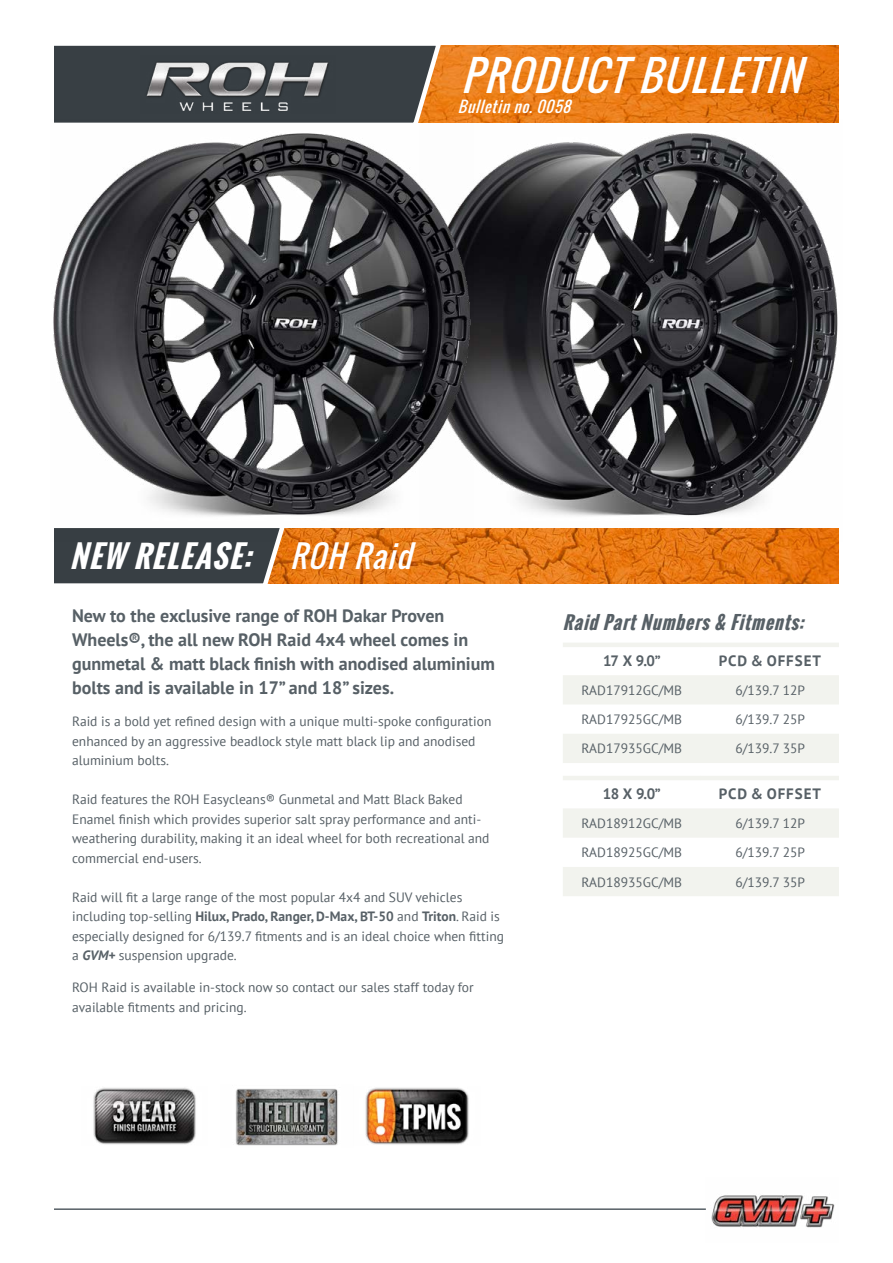
<style>
.page{position:relative;width:893px;height:1263px;background:#fff}
.page>*{position:absolute;margin:0;border:0;box-sizing:border-box;transform-origin:0 0}
.t1{font:italic 40.5px "Oswald";color:#fff}
.t2{font:italic 700 30px "Oswald";color:#fff}
.t3{font:700 18px/24px "PT Sans";color:#576066}
.t4{font:italic 700 18px "Oswald";color:#576066}
.t5{font:700 15px "PT Sans";letter-spacing:.065em;color:#576066}
.t6{font:italic 15px "Oswald";color:#fff}
.t7{font:13.5px/19.5px "PT Sans";color:#576066}
.s1{font-weight:400}
.s2{font-weight:700}
.s3{font-weight:700;font-style:italic}
</style>
<div class="page">
<img style="left:445px;top:46px;width:394px;height:73px">
<svg style="left:54px;top:45px;width:391px;height:74px;background:#4b4a48"></svg>
<img style="left:140px;top:55px;width:195px;height:59px">
<hr style="left:54px;top:1208px;width:652px;height:2px;background:#576066">
<img style="left:711px;top:1195px;width:124px;height:33px">
<img style="left:473px;top:119px;width:366px;height:397px">
<img style="left:289px;top:528px;width:550px;height:55px">
<svg style="left:54px;top:541px;width:235px;height:43px;background:#484846"></svg>
<svg style="left:563px;top:675px;width:276px;height:88px"></svg>
<hr style="left:563px;top:643px;width:138px;height:4px;background:#f2f3ee">
<hr style="left:701px;top:643px;width:138px;height:4px;background:#f2f3ee">
<svg style="left:563px;top:809px;width:276px;height:87px"></svg>
<hr style="left:563px;top:776px;width:138px;height:4px;background:#f2f3ee">
<hr style="left:701px;top:776px;width:138px;height:4px;background:#f2f3ee">
<img style="left:235px;top:1088px;width:103px;height:58px">
<img style="left:93px;top:1087px;width:103px;height:58px">
<img style="left:365px;top:1087px;width:104px;height:58px">
<img style="left:53px;top:119px;width:420px;height:422px">
<h1 class="t1" style="left:461px;top:45px;width:357px">PRODUCTBULLETIN</h1>
<p class="t6" style="left:458px;top:95px;width:120px">Bulletinno.0058</p>
<h2 class="t2" style="left:70px;top:534px;width:354px">NEW RELEASE: <span class="s1">ROH Raid</span></h2>
<h3 class="t3" style="left:72px;top:603px;width:424px">New to the exclusive range of ROH Dakar Proven Wheels®, the all new ROH Raid 4x4 wheel comes in gunmetal &amp; matt black finish with anodised aluminium bolts and is available in 17” and 18” sizes.</h3>
<p class="t7" style="left:72px;top:711px;width:421px">Raid is a bold yet refined design with a unique multi-spoke configuration enhanced by an aggressive beadlock style matt black lip and anodised aluminium bolts.</p>
<p class="t7" style="left:72px;top:789px;width:419px">Raid features the ROH Easycleans® Gunmetal and Matt Black Baked Enamel finish which provides superior salt spray performance and anti&shy;weathering durability, making it an ideal wheel for both recreational and commercial end-users.</p>
<p class="t7" style="left:72px;top:887px;width:433px">Raid will fit a large range of the most popular 4x4 and SUV vehicles including top-selling <span class="s2">Hilux, Prado, Ranger, D-Max, BT-50</span> and <span class="s2">Triton</span>. Raid is especially designed for 6/139.7 fitments and is an ideal choice when fitting a <span class="s3">GVM+</span> suspension upgrade.</p>
<p class="t7" style="left:72px;top:977px;width:403px">ROH Raid is available in-stock now so contact our sales staff today for available fitments and pricing.</p>
<h3 class="t4" style="left:563px;top:609px;width:249px">RaidPartNumbers&amp; Fitments:</h3>
<p class="t5" style="left:603px;top:650px;width:59px">17 X 9.0”</p>
<p class="t5" style="left:719px;top:650px;width:104px">PCD &amp; OFFSET</p>
<p class="t7" style="left:582px;top:680px;width:102px">RAD17912GC/MB</p>
<p class="t7" style="left:735px;top:680px;width:71px">6/139.7 12P</p>
<p class="t7" style="left:582px;top:709px;width:102px">RAD17925GC/MB</p>
<p class="t7" style="left:735px;top:709px;width:71px">6/139.7 25P</p>
<p class="t7" style="left:582px;top:739px;width:102px">RAD17935GC/MB</p>
<p class="t7" style="left:735px;top:739px;width:71px">6/139.7 35P</p>
<p class="t5" style="left:603px;top:784px;width:59px">18 X 9.0”</p>
<p class="t5" style="left:719px;top:784px;width:104px">PCD &amp; OFFSET</p>
<p class="t7" style="left:582px;top:813px;width:102px">RAD18912GC/MB</p>
<p class="t7" style="left:735px;top:813px;width:71px">6/139.7 12P</p>
<p class="t7" style="left:582px;top:842px;width:102px">RAD18925GC/MB</p>
<p class="t7" style="left:735px;top:842px;width:71px">6/139.7 25P</p>
<p class="t7" style="left:582px;top:872px;width:102px">RAD18935GC/MB</p>
<p class="t7" style="left:735px;top:872px;width:71px">6/139.7 35P</p>
</div>
